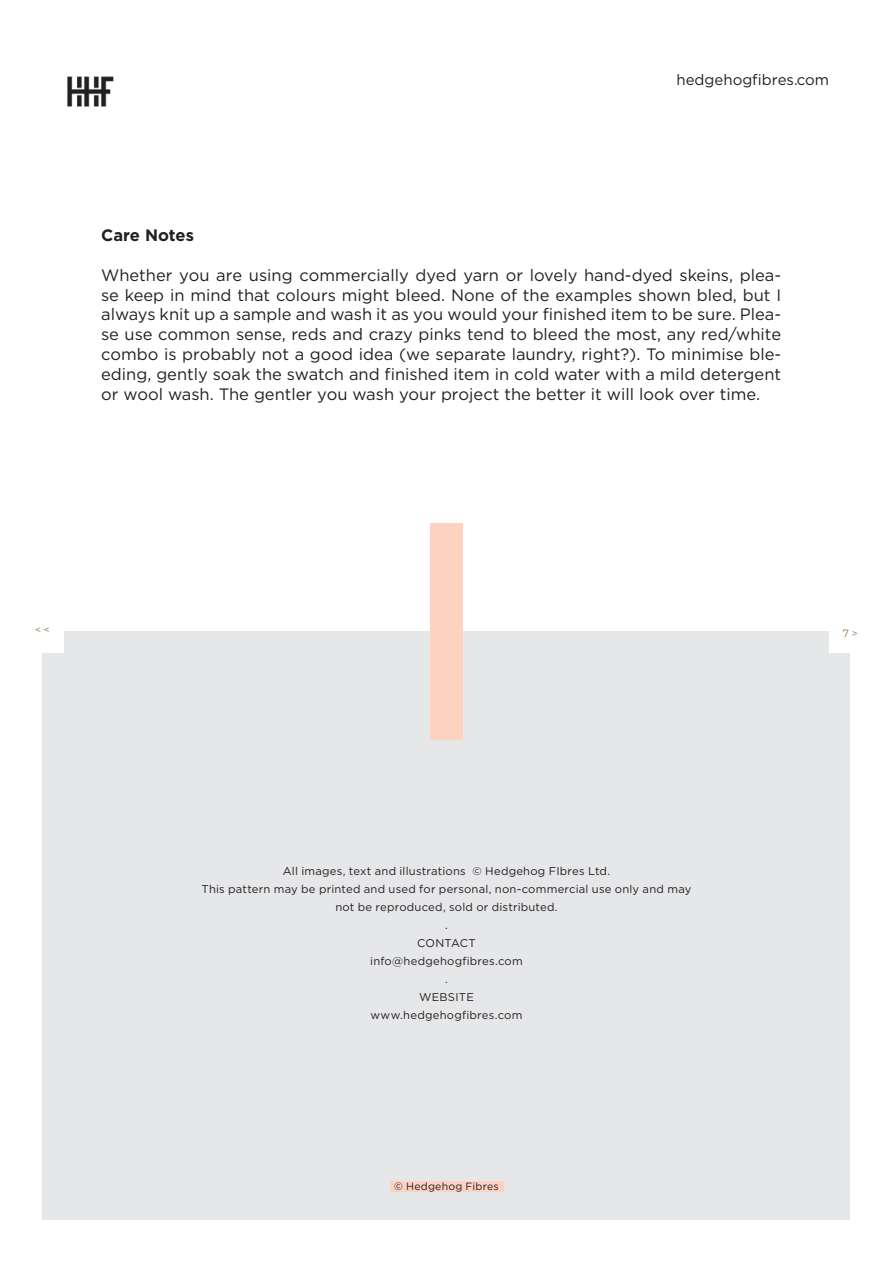
<style>
.page{position:relative;width:893px;height:1263px;background:#fff}
.page>*{position:absolute;margin:0;border:0;box-sizing:border-box;transform-origin:0 0}
.t1{font:16.5px/19.8px "Gotham";color:#231f20;text-align:justify}
.t2{font:700 16.5px "Gotham";color:#231f20}
.t3{font:15px "Gotham";color:#231f20}
.T1_-_Center{font:11.25px/18px "Gotham";letter-spacing:.02em;color:#231f20;text-align:center}
.t4{font:10.5px "Gotham";letter-spacing:.025em;color:#231f20}
.Pagination_-_Center{font:10.5px "Montserrat";color:#95724e}
</style>
<div class="page">
<div style="left:43px;top:631px;width:807px;height:589px;background:#e6e7e9"></div>
<div style="left:430px;top:523px;width:33px;height:216px;background:#fcd2c0"></div>
<div style="left:21px;top:610px;width:43px;height:43px;background:#fff"></div>
<img style="left:67px;top:76px;width:47px;height:31px">
<div style="left:390px;top:1181px;width:113px;height:11px;background:#fcd2c0"></div>
<div style="left:829px;top:610px;width:43px;height:43px;background:#fff"></div>
<p class="t3" style="left:676px;top:72px;width:154px">hedgehogfibres.com</p>
<p class="t2" style="left:101px;top:226px;width:94px">Care Notes</p>
<p class="t1" style="left:101px;top:265px;width:681px">Whether you are using commercially dyed yarn or lovely hand-dyed skeins, plea&shy;se keep in mind that colours might bleed. None of the examples shown bled, but I always knit up a sample and wash it as you would your finished item to be sure. Plea&shy;se use common sense, reds and crazy pinks tend to bleed the most, any red/white combo is probably not a good idea (we separate laundry, right?). To minimise ble&shy;eding, gently soak the swatch and finished item in cold water with a mild detergent or wool wash. The gentler you wash your project the better it will look over time.</p>
<p class="Pagination_-_Center" style="left:50px;top:637px;width:16px;rotate:-180deg">&gt; &gt;</p>
<p class="Pagination_-_Center" style="left:843px;top:626px;width:16px">7 &gt;</p>
<p class="T1_-_Center" style="left:283px;top:861px;width:329px">All images, text and illustrations © Hedgehog FIbres Ltd.</p>
<p class="T1_-_Center" style="left:202px;top:879px;width:491px">This pattern may be printed and used for personal, non-commercial use only and may not be reproduced, sold or distributed.</p>
<p class="T1_-_Center" style="left:445px;top:915px;width:4px">.</p>
<p class="T1_-_Center" style="left:417px;top:933px;width:60px">CONTACT</p>
<p class="T1_-_Center" style="left:370px;top:951px;width:154px">info@hedgehogfibres.com</p>
<p class="T1_-_Center" style="left:445px;top:969px;width:4px">.</p>
<p class="T1_-_Center" style="left:419px;top:987px;width:56px">WEBSITE</p>
<p class="T1_-_Center" style="left:371px;top:1005px;width:153px">www.hedgehogfibres.com</p>
<p class="t4" style="left:394px;top:1180px;width:106px">© Hedgehog Fibres</p>
</div>
